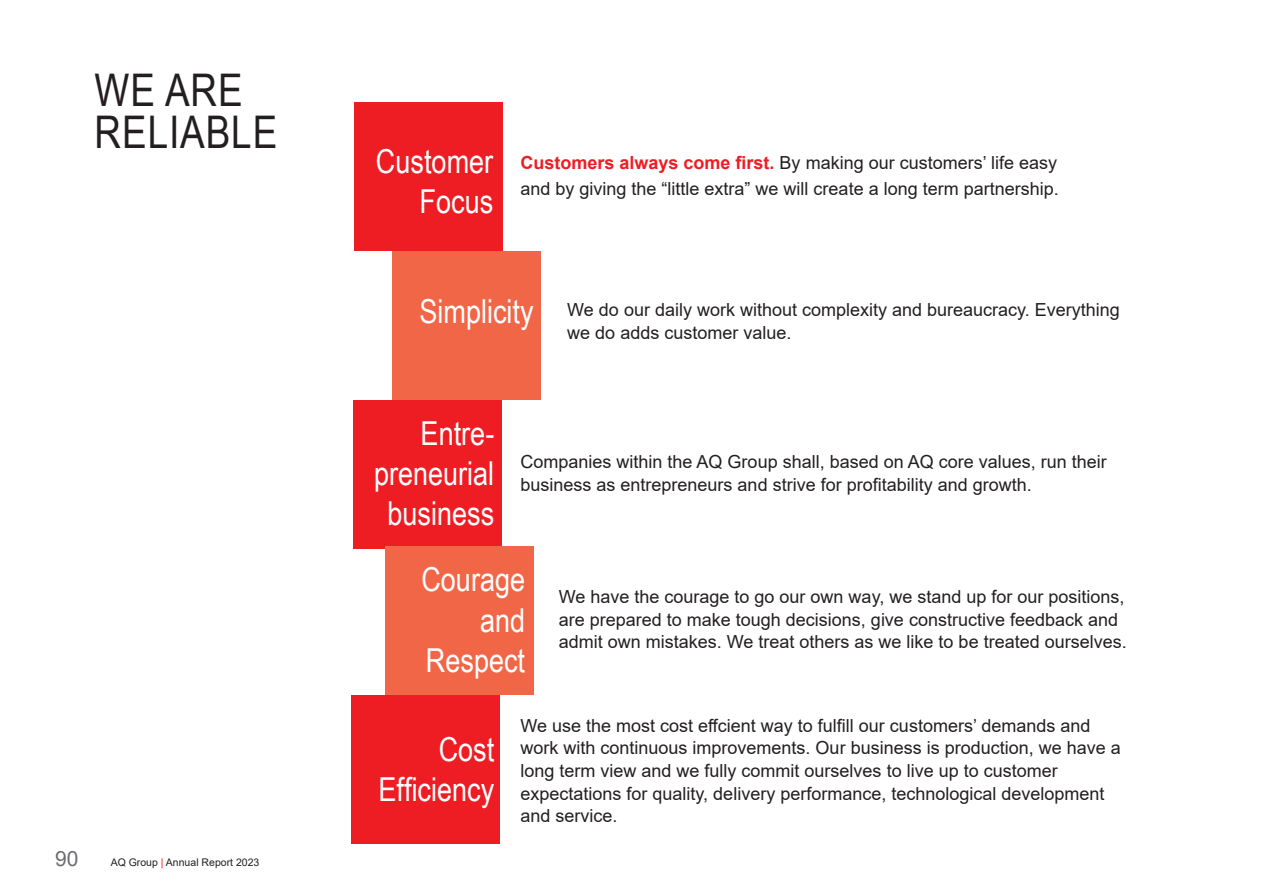
<style>
.page{position:relative;width:1263px;height:893px;background:#fff}
.page>*{position:absolute;margin:0;border:0;box-sizing:border-box;transform-origin:0 0}
.Tabell_huvud_mörkgrå_linje{font:45px "Arial Narrow";letter-spacing:.02em;color:#231f20}
.Tabell_huvud_mörkgrå_linje-2{font:33px "Arial Narrow";color:#fff}
.t1{font:21px "Arial";color:#6c6d70}
.Tabell_huvud_mörkgrå_linje-3{font:18px/22.5px "Arial";color:#231f20}
.t2{font:10.5px "Arial";color:#231f20}
.s1{color:#ee1d23}
.s2{font-weight:700;color:#ee1d23}
</style>
<div class="page">
<div style="left:354px;top:102px;width:149px;height:149px;background:#ee1d23"></div>
<div style="left:392px;top:251px;width:149px;height:149px;background:#f26648"></div>
<div style="left:353px;top:400px;width:149px;height:149px;background:#ee1d23"></div>
<div style="left:385px;top:546px;width:149px;height:149px;background:#f26648"></div>
<div style="left:351px;top:695px;width:149px;height:148px;background:#ee1d23"></div>
<p class="Tabell_huvud_mörkgrå_linje" style="left:95px;top:57px;width:150px">WE ARE</p>
<p class="Tabell_huvud_mörkgrå_linje" style="left:95px;top:99px;width:184px">RELIABLE</p>
<p class="t1" style="left:55px;top:844px;width:25px">90</p>
<p class="t2" style="left:111px;top:855px;width:150px">AQ Group <span class="s1">|</span> Annual Report 2023</p>
<p class="Tabell_huvud_mörkgrå_linje-2" style="left:376px;top:137px;width:119px">Customer</p>
<p class="Tabell_huvud_mörkgrå_linje-2" style="left:420px;top:177px;width:75px">Focus</p>
<p class="Tabell_huvud_mörkgrå_linje-3" style="left:520px;top:151px;width:538px"><span class="s2">Customers always come first.</span> By making our customers’ life easy</p>
<p class="Tabell_huvud_mörkgrå_linje-3" style="left:520px;top:178px;width:540px">and by giving the “little extra” we will create a long term partnership.</p>
<p class="Tabell_huvud_mörkgrå_linje-2" style="left:419px;top:288px;width:116px">Simplicity</p>
<p class="Tabell_huvud_mörkgrå_linje-3" style="left:567px;top:299px;width:554px">We do our daily work without complexity and bureaucracy. Everything we do adds customer value.</p>
<p class="Tabell_huvud_mörkgrå_linje-2" style="left:421px;top:409px;width:75px">Entre-</p>
<p class="Tabell_huvud_mörkgrå_linje-2" style="left:374px;top:449px;width:122px">preneurial</p>
<p class="Tabell_huvud_mörkgrå_linje-2" style="left:387px;top:490px;width:108px">business</p>
<p class="Tabell_huvud_mörkgrå_linje-3" style="left:520px;top:451px;width:588px">Companies within the AQ Group shall, based on AQ core values, run their business as entrepreneurs and strive for profitability and growth.</p>
<p class="Tabell_huvud_mörkgrå_linje-2" style="left:421px;top:555px;width:105px">Courage</p>
<p class="Tabell_huvud_mörkgrå_linje-2" style="left:480px;top:596px;width:47px">and</p>
<p class="Tabell_huvud_mörkgrå_linje-2" style="left:426px;top:636px;width:101px">Respect</p>
<p class="Tabell_huvud_mörkgrå_linje-3" style="left:559px;top:586px;width:569px">We have the courage to go our own way, we stand up for our positions, are prepared to make tough decisions, give constructive feedback and admit own mistakes. We treat others as we like to be treated ourselves.</p>
<p class="Tabell_huvud_mörkgrå_linje-2" style="left:439px;top:725px;width:57px">Cost</p>
<p class="Tabell_huvud_mörkgrå_linje-2" style="left:378px;top:765px;width:117px">Efficiency</p>
<p class="Tabell_huvud_mörkgrå_linje-3" style="left:520px;top:714px;width:602px">We use the most cost effcient way to fulfill our customers’ demands and work with continuous improvements. Our business is production, we have a long term view and we fully commit ourselves to live up to customer</p>
<p class="Tabell_huvud_mörkgrå_linje-3" style="left:520px;top:782px;width:585px">expectations for quality, delivery performance, technological development and service.</p>
</div>
